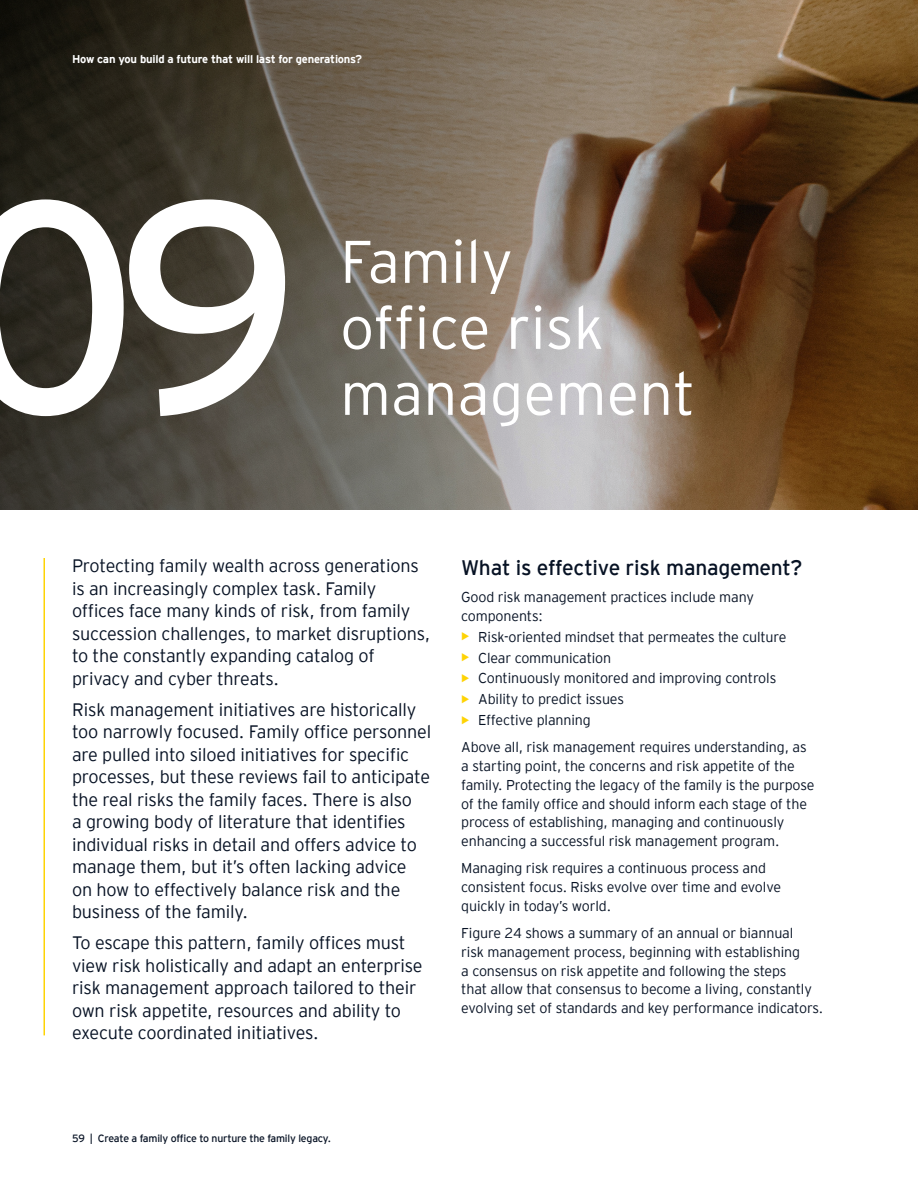
<style>
.page{position:relative;width:918px;height:1188px;background:#fff}
.page>*{position:absolute;margin:0;border:0;box-sizing:border-box;transform-origin:0 0}
.t1{font:300px "EY Interstate";color:#fff}
.t2{font:300 60px/66px "EY Interstate";color:#fff}
.Body_header_2{font:21px "EY Interstate";letter-spacing:-.01em;color:#071224}
.Lead_in_text{font:300 18px/22.5px "EY Interstate";letter-spacing:-.01em;color:#071224}
.Body_text_PUBS{font:300 14.25px/18.8px "EY Interstate";letter-spacing:-.01em;color:#071224}
.Article_heading{font:700 11.25px "EY Interstate";letter-spacing:-.02em;color:#fff}
.t3{font:10.5px "EY Interstate";letter-spacing:-.02em;color:#071224}
.s1{font-weight:700;font-size:15.75px;color:#fed304}
</style>
<div class="page">
<svg style="left:0;top:0;width:918px;height:510px;background:#645644"></svg>
<hr style="left:44px;top:558px;width:1px;height:477px;background:#fed304">
<p class="Article_heading" style="left:72px;top:51px;width:292px">How can you build a future that will last for generations?</p>
<p class="t1" style="left:-47px;top:93px;width:351px">09</p>
<p class="t2" style="left:340px;top:225px;width:357px">Family<br>office risk management</p>
<p class="Lead_in_text" style="left:72px;top:554px;width:360px">Protecting family wealth across generations is an increasingly complex task. Family offices face many kinds of risk, from family succession challenges, to market disruptions, to the constantly expanding catalog of privacy and cyber threats.</p>
<p class="Lead_in_text" style="left:72px;top:697px;width:361px">Risk management initiatives are historically too narrowly focused. Family office personnel are pulled into siloed initiatives for specific processes, but these reviews fail to anticipate the real risks the family faces. There is also<br>a growing body of literature that identifies individual risks in detail and offers advice to manage them, but it’s often lacking advice on how to effectively balance risk and the business of the family.</p>
<p class="Lead_in_text" style="left:72px;top:931px;width:352px">To escape this pattern, family offices must view risk holistically and adapt an enterprise risk management approach tailored to their own risk appetite, resources and ability to execute coordinated initiatives.</p>
<p class="Body_header_2" style="left:461px;top:552px;width:343px">What is effective risk management?</p>
<p class="Body_text_PUBS" style="left:461px;top:587px;width:294px">Good risk management practices include many components:</p>
<p class="Body_text_PUBS" style="left:461px;top:626px;width:327px"><span class="s1">•</span> Risk-oriented mindset that permeates the culture</p>
<p class="Body_text_PUBS" style="left:461px;top:647px;width:152px"><span class="s1">•</span> Clear communication</p>
<p class="Body_text_PUBS" style="left:461px;top:668px;width:317px"><span class="s1">•</span> Continuously monitored and improving controls</p>
<p class="Body_text_PUBS" style="left:461px;top:689px;width:164px"><span class="s1">•</span> Ability to predict issues</p>
<p class="Body_text_PUBS" style="left:461px;top:710px;width:131px"><span class="s1">•</span> Effective planning</p>
<p class="Body_text_PUBS" style="left:461px;top:737px;width:355px">Above all, risk management requires understanding, as a starting point, the concerns and risk appetite of the family. Protecting the legacy of the family is the purpose of the family office and should inform each stage of the process of establishing, managing and continuously enhancing a successful risk management program.</p>
<p class="Body_text_PUBS" style="left:461px;top:858px;width:321px">Managing risk requires a continuous process and consistent focus. Risks evolve over time and evolve quickly in today’s world.</p>
<p class="Body_text_PUBS" style="left:461px;top:923px;width:363px">Figure 24 shows a summary of an annual or biannual<br>risk management process, beginning with establishing<br>a consensus on risk appetite and following the steps<br>that allow that consensus to become a living, constantly evolving set of standards and key performance indicators.</p>
<p class="t3" style="left:72px;top:1131px;width:260px">59 | Create a family office to nurture the family legacy.</p>
</div>
